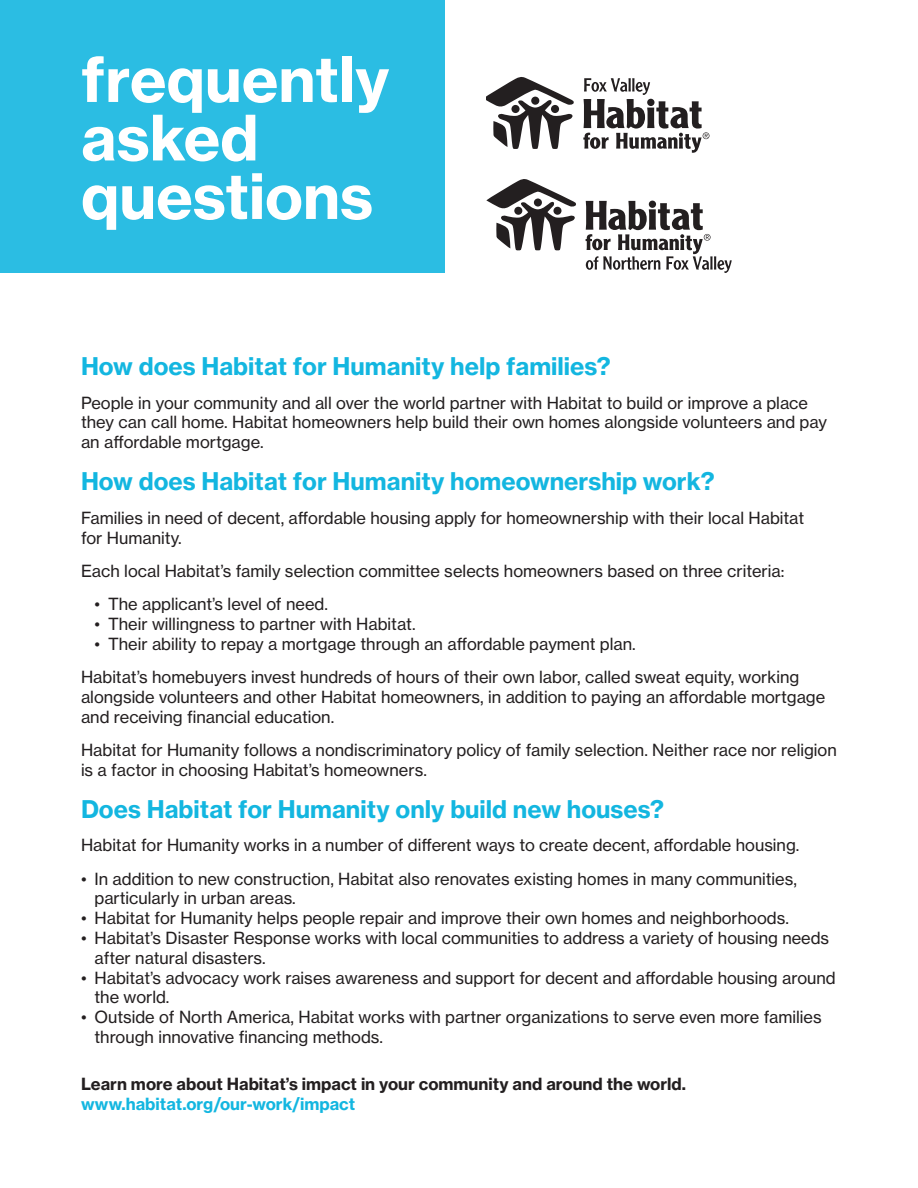
<style>
.page{position:relative;width:918px;height:1188px;background:#fff}
.page>*{position:absolute;margin:0;border:0;box-sizing:border-box;transform-origin:0 0}
.t1{font:61.5px/58.5px "N Haas Grotesk TX Pro 75 Bd";color:#fff}
.t2{font:24px "N Haas Grotesk TX Pro 75 Bd";color:#13b6e0}
.t3{font:16.5px/19.8px "N Haas Grotesk TX Pro 55 Rg";color:#231f20}
.t4{font:16.5px "N Haas Grotesk TX Pro 75 Bd";color:#231f20}
.t5{font:16.5px "N Haas Grotesk TX Pro 75 Bd";color:#13b6e0}
</style>
<div class="page">
<div style="left:0;top:0;width:444px;height:273px;background:#2bbde3"></div>
<svg style="left:486px;top:77px;width:88px;height:72px"></svg>
<svg style="left:583px;top:78px;width:126px;height:75px"></svg>
<svg style="left:486px;top:179px;width:90px;height:72px"></svg>
<svg style="left:586px;top:201px;width:146px;height:72px"></svg>
<h1 class="t1" style="left:81px;top:50px;width:310px">frequently asked questions</h1>
<p class="t2" style="left:81px;top:351px;width:531px">How does Habitat for Humanity help families?</p>
<p class="t3" style="left:81px;top:393px;width:748px">People in your community and all over the world partner with Habitat to build or improve a place they can call home. Habitat homeowners help build their own homes alongside volunteers and pay an affordable mortgage.</p>
<p class="t2" style="left:81px;top:467px;width:635px">How does Habitat for Humanity homeownership work?</p>
<p class="t3" style="left:81px;top:508px;width:725px">Families in need of decent, affordable housing apply for homeownership with their local Habitat for Humanity.</p>
<p class="t3" style="left:81px;top:561px;width:705px">Each local Habitat’s family selection committee selects homeowners based on three criteria:</p>
<p class="t3" style="left:94px;top:594px;width:235px">• The applicant’s level of need.</p>
<p class="t3" style="left:94px;top:614px;width:323px">• Their willingness to partner with Habitat.</p>
<p class="t3" style="left:94px;top:634px;width:543px">• Their ability to repay a mortgage through an affordable payment plan.</p>
<p class="t3" style="left:81px;top:667px;width:746px">Habitat’s homebuyers invest hundreds of hours of their own labor, called sweat equity, working alongside volunteers and other Habitat homeowners, in addition to paying an affordable mortgage and receiving financial education.</p>
<p class="t3" style="left:81px;top:740px;width:757px">Habitat for Humanity follows a nondiscriminatory policy of family selection. Neither race nor religion is a factor in choosing Habitat’s homeowners.</p>
<p class="t2" style="left:81px;top:794px;width:585px">Does Habitat for Humanity only build new houses?</p>
<p class="t3" style="left:81px;top:835px;width:720px">Habitat for Humanity works in a number of different ways to create decent, affordable housing.</p>
<p class="t3" style="left:94px;top:869px;width:704px;text-indent:-14px">• In addition to new construction, Habitat also renovates existing homes in many communities, particularly in urban areas.</p>
<p class="t3" style="left:81px;top:908px;width:709px">• Habitat for Humanity helps people repair and improve their own homes and neighborhoods.</p>
<p class="t3" style="left:94px;top:928px;width:736px;text-indent:-14px">• Habitat’s Disaster Response works with local communities to address a variety of housing needs after natural disasters.</p>
<p class="t3" style="left:94px;top:968px;width:743px;text-indent:-14px">• Habitat’s advocacy work raises awareness and support for decent and affordable housing around the world.</p>
<p class="t3" style="left:94px;top:1007px;width:729px;text-indent:-14px">• Outside of North America, Habitat works with partner organizations to serve even more families through innovative financing methods.</p>
<p class="t4" style="left:81px;top:1073px;width:606px">Learn more about Habitat’s impact in your community and around the world.</p>
<p class="t5" style="left:81px;top:1093px;width:276px">www.habitat.org/our-work/impact</p>
</div>
